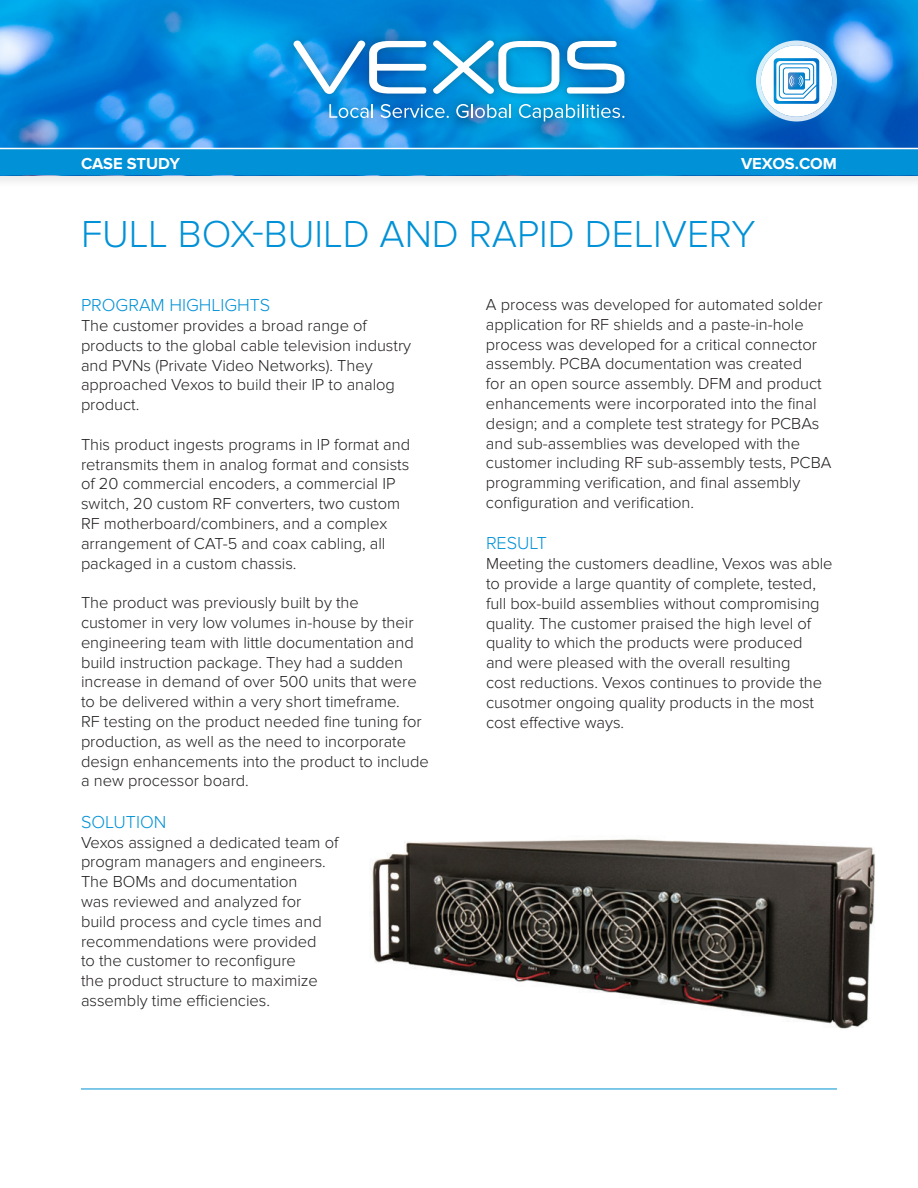
<style>
.page{position:relative;width:918px;height:1188px;background:#fff}
.page>*{position:absolute;margin:0;border:0;box-sizing:border-box;transform-origin:0 0}
.t1{font:300 39px "Proxima Nova";color:#0091d6}
.t2{font:300 18px "Proxima Nova";color:#0091d6}
.t3{font:300 16.5px/19.8px "Proxima Nova";color:#231f20}
.t4{font:700 16.5px "Proxima Nova";color:#fff}
</style>
<div class="page">
<img style="left:0;top:0;width:918px;height:146px">
<div style="left:286px;top:33px;width:346px;height:96px;background:#231f20;opacity:.3"></div>
<svg style="left:329px;top:104px;width:44px;height:14px"></svg>
<svg style="left:380px;top:104px;width:69px;height:14px"></svg>
<svg style="left:456px;top:104px;width:55px;height:14px"></svg>
<svg style="left:519px;top:104px;width:105px;height:18px;background:#3aa8db"></svg>
<svg style="left:294px;top:41px;width:132px;height:53px"></svg>
<svg style="left:433px;top:40px;width:126px;height:54px"></svg>
<svg style="left:567px;top:41px;width:57px;height:53px"></svg>
<div style="left:0;top:146px;width:918px;height:43px;background:#231f20;opacity:.1"></div>
<div style="left:0;top:148px;width:918px;height:27px;background:#0091d6"></div>
<hr style="left:0;top:148px;width:918px;height:1px;background:#fff">
<hr style="left:81px;top:1089px;width:756px;height:1px;background:#0091d6">
<img style="left:372px;top:839px;width:503px;height:190px">
<svg style="left:756px;top:40px;width:81px;height:81px"></svg>
<p class="t4" style="left:81px;top:156px;width:101px">CASE STUDY</p>
<p class="t4" style="left:741px;top:156px;width:97px">VEXOS.COM</p>
<h1 class="t1" style="left:81px;top:217px;width:676px">FULL BOX-BUILD AND RAPID DELIVERY</h1>
<p class="t2" style="left:81px;top:298px;width:191px">PROGRAM HIGHLIGHTS</p>
<p class="t3" style="left:81px;top:317px;width:332px">The customer provides a broad range of products to the global cable television industry and PVNs (Private Video Networks). They approached Vexos to build their IP to analog product.</p>
<p class="t3" style="left:81px;top:435px;width:331px">This product ingests programs in IP format and retransmits them in analog format and consists of 20 commercial encoders, a commercial IP switch, 20 custom RF converters, two custom RF motherboard/combiners, and a complex arrangement of CAT-5 and coax cabling, all packaged in a custom chassis.</p>
<p class="t3" style="left:81px;top:594px;width:349px">The product was previously built by the customer in very low volumes in-house by their engineering team with little documentation and build instruction package. They had a sudden increase in demand of over 500 units that were to be delivered within a very short timeframe.<br>RF testing on the product needed fine tuning for production, as well as the need to incorporate design enhancements into the product to include a new processor board.</p>
<p class="t2" style="left:81px;top:814px;width:87px">SOLUTION</p>
<p class="t3" style="left:81px;top:833px;width:259px">Vexos assigned a dedicated team of program managers and engineers.<br>The BOMs and documentation<br>was reviewed and analyzed for build process and cycle times and recommendations were provided<br>to the customer to reconfigure<br>the product structure to maximize assembly time efficiencies.</p>
<p class="t3" style="left:486px;top:296px;width:347px">A process was developed for automated solder application for RF shields and a paste-in-hole process was developed for a critical connector assembly. PCBA documentation was created<br>for an open source assembly. DFM and product enhancements were incorporated into the final design; and a complete test strategy for PCBAs and sub-assemblies was developed with the customer including RF sub-assembly tests, PCBA programming verification, and final assembly configuration and verification.</p>
<p class="t2" style="left:486px;top:536px;width:62px">RESULT</p>
<p class="t3" style="left:486px;top:555px;width:348px">Meeting the customers deadline, Vexos was able to provide a large quantity of complete, tested, full box-build assemblies without compromising quality. The customer praised the high level of quality to which the products were produced and were pleased with the overall resulting<br>cost reductions. Vexos continues to provide the cusotmer ongoing quality products in the most cost effective ways.</p>
</div>
